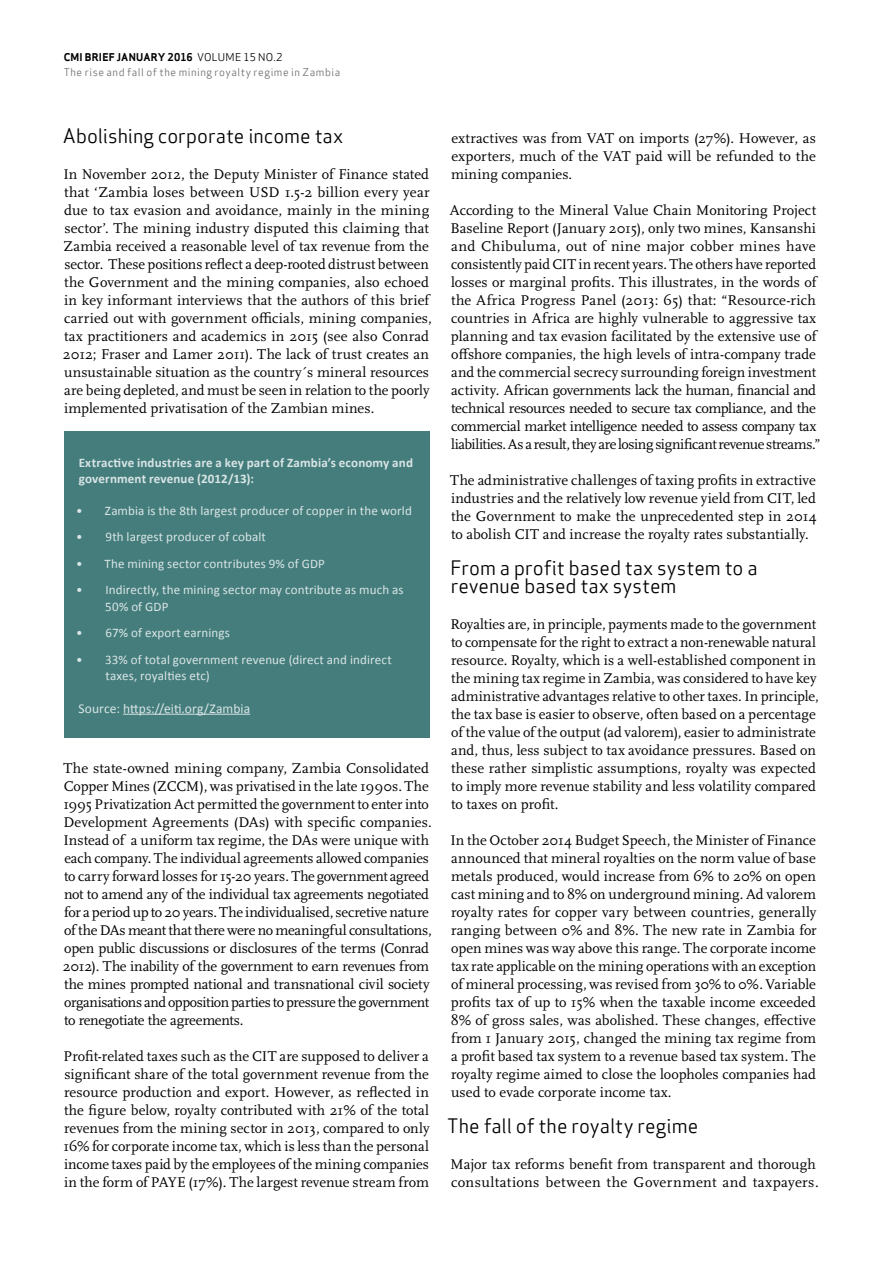
<style>
.page{position:relative;width:893px;height:1263px;background:#fff}
.page>*{position:absolute;margin:0;border:0;box-sizing:border-box;transform-origin:0 0}
.t1{font:19.5px/18px "Apex Sans Book T";color:#000}
.t2{font:14.7px/18px "Scala OT";color:#000}
.t3{font:13.5px "Calibri";letter-spacing:.005em;color:#fff}
.t4{font:13.05px/16px "Calibri";letter-spacing:.01em;color:#fff}
.t5{font:700 13.05px/16px "Calibri";letter-spacing:.01em;color:#fff}
.t6{font:10.5px "Apex Sans Book T";letter-spacing:.045em;color:#706f6f}
.t7{font:10.5px "Apex Sans Bold T";letter-spacing:.02em;color:#000}
.s1{font-family:"Apex Sans Book T"}
</style>
<div class="page">
<div style="left:64px;top:431px;width:365px;height:307px;background:#457d7d"></div>
<hr style="left:123px;top:714px;width:127px;height:1px;background:#fff">
<p class="t7" style="left:64px;top:50px;width:220px">CMI BRIEF JANUARY 2016 <span class="s1">VOLUME 15 NO.2</span></p>
<p class="t6" style="left:64px;top:65px;width:278px">The rise and fall of the mining royalty regime in Zambia</p>
<h1 class="t1" style="left:63px;top:127px;width:282px">Abolishing corporate income tax</h1>
<p class="t2" style="left:63px;top:166px;width:370px">In November 2012, the Deputy Minister of Finance stated that ‘Zambia loses between USD 1.5-2 billion every year due to tax evasion and avoidance, mainly in the mining sector’. The mining industry disputed this claiming that Zambia received a reasonable level of tax revenue from the sector. These positions reflect a deep-rooted distrust between the Government and the mining companies, also echoed in key informant interviews that the authors of this brief carried out with government officials, mining companies, tax practitioners and academics in 2015 (see also Conrad 2012; Fraser and Lamer 2011). The lack of trust creates an unsustainable situation as the country´s mineral resources are being depleted, and must be seen in relation to the poorly implemented privatisation of the Zambian mines.</p>
<p class="t5" style="left:79px;top:454px;width:336px">Extractive industries are a key part of Zambia’s economy and government revenue (2012/13):</p>
<p class="t4" style="left:77px;top:502px;width:337px">• Zambia is the 8th largest producer of copper in the world</p>
<p class="t4" style="left:77px;top:529px;width:191px">• 9th largest producer of cobalt</p>
<p class="t4" style="left:77px;top:556px;width:250px">• The mining sector contributes 9% of GDP</p>
<p class="t4" style="left:105px;top:582px;width:300px;text-indent:-29px">• Indirectly, the mining sector may contribute as much as<br>50% of GDP</p>
<p class="t4" style="left:77px;top:625px;width:155px">• 67% of export earnings</p>
<p class="t4" style="left:106px;top:651px;width:288px;text-indent:-29px">• 33% of total government revenue (direct and indirect taxes, royalties etc)</p>
<p class="t3" style="left:79px;top:700px;width:173px">Source: https://eiti.org/Zambia</p>
<p class="t2" style="left:63px;top:760px;width:370px">The state-owned mining company, Zambia Consolidated Copper Mines (ZCCM), was privatised in the late 1990s. The 1995 Privatization Act permitted the government to enter into Development Agreements (DAs) with specific companies.<br>Instead of a uniform tax regime, the DAs were unique with each company. The individual agreements allowed companies to carry forward losses for 15-20 years. The government agreed not to amend any of the individual tax agreements negotiated for a period up to 20 years. The individualised, secretive nature of the DAs meant that there were no meaningful consultations, open public discussions or disclosures of the terms (Conrad 2012). The inability of the government to earn revenues from the mines prompted national and transnational civil society organisations and opposition parties to pressure the government to renegotiate the agreements.</p>
<p class="t2" style="left:63px;top:1048px;width:368px;text-align:justify">Profit-related taxes such as the CIT are supposed to deliver a significant share of the total government revenue from the resource production and export. However, as reflected in the figure below, royalty contributed with 21% of the total revenues from the mining sector in 2013, compared to only 16% for corporate income tax, which is less than the personal income taxes paid by the employees of the mining companies in the form of PAYE (17%). The largest revenue stream from</p>
<p class="t2" style="left:451px;top:130px;width:366px;text-align:justify">extractives was from VAT on imports (27%). However, as exporters, much of the VAT paid will be refunded to the mining companies.</p>
<p class="t2" style="left:450px;top:202px;width:372px">According to the Mineral Value Chain Monitoring Project Baseline Report (January 2015), only two mines, Kansanshi and Chibuluma, out of nine major cobber mines have consistently paid CIT in recent years. The others have reported losses or marginal profits. This illustrates, in the words of the Africa Progress Panel (2013: 65) that: “Resource-rich countries in Africa are highly vulnerable to aggressive tax planning and tax evasion facilitated by the extensive use of offshore companies, the high levels of intra-company trade and the commercial secrecy surrounding foreign investment activity. African governments lack the human, financial and technical resources needed to secure tax compliance, and the commercial market intelligence needed to assess company tax liabilities. As a result, they are losing significant revenue streams.”</p>
<p class="t2" style="left:450px;top:472px;width:368px;text-align:justify">The administrative challenges of taxing profits in extractive industries and the relatively low revenue yield from CIT, led the Government to make the unprecedented step in 2014 to abolish CIT and increase the royalty rates substantially.</p>
<h1 class="t1" style="left:450px;top:559px;width:309px">From a profit based tax system to a revenue based tax system</h1>
<p class="t2" style="left:450px;top:616px;width:370px">Royalties are, in principle, payments made to the government to compensate for the right to extract a non-renewable natural resource. Royalty, which is a well-established component in the mining tax regime in Zambia, was considered to have key administrative advantages relative to other taxes. In principle, the tax base is easier to observe, often based on a percentage of the value of the output (ad valorem), easier to administrate and, thus, less subject to tax avoidance pressures. Based on these rather simplistic assumptions, royalty was expected to imply more revenue stability and less volatility compared to taxes on profit.</p>
<p class="t2" style="left:450px;top:832px;width:368px;text-align:justify">In the October 2014 Budget Speech, the Minister of Finance announced that mineral royalties on the norm value of base metals produced, would increase from 6% to 20% on open cast mining and to 8% on underground mining. Ad valorem royalty rates for copper vary between countries, generally ranging between 0% and 8%. The new rate in Zambia for open mines was way above this range. The corporate income tax rate applicable on the mining operations with an exception of mineral processing, was revised from 30% to 0%. Variable profits tax of up to 15% when the taxable income exceeded 8% of gross sales, was abolished. These changes, effective from 1 January 2015, changed the mining tax regime from a profit based tax system to a revenue based tax system. The royalty regime aimed to close the loopholes companies had used to evade corporate income tax.</p>
<h1 class="t1" style="left:447px;top:1117px;width:252px">The fall of the royalty regime</h1>
<p class="t2" style="left:451px;top:1156px;width:370px">Major tax reforms benefit from transparent and thorough consultations between the Government and taxpayers.</p>
</div>
